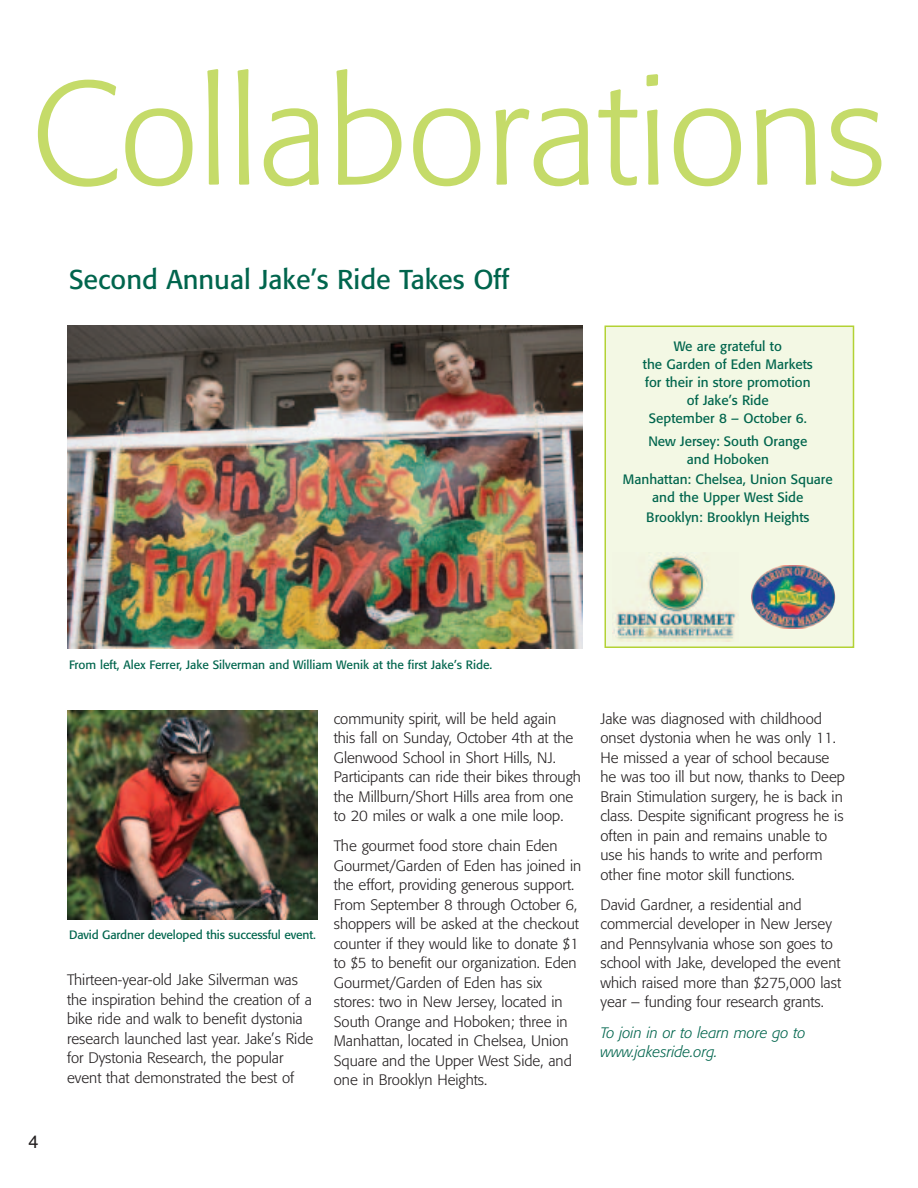
<style>
.page{position:relative;width:918px;height:1188px;background:#fff}
.page>*{position:absolute;margin:0;border:0;box-sizing:border-box;transform-origin:0 0}
.t1{font:300 145.5px "Formata";color:#c5db69}
.t2{font:27px "Formata";color:#00654d}
.t3{font:18px "Helvetica";color:#231f20}
.t4{font:300 15px/19.5px "Formata";color:#231f20}
.t5{font:italic 300 15px/19.5px "Formata";color:#00654d}
.t6{font:13.5px/18px "Formata";color:#00654d;text-align:center}
.t7{font:12px "Formata";color:#00654d}
</style>
<div class="page">
<div style="left:606px;top:327px;width:247px;height:319px;background:#f3f8e4"></div>
<div style="left:604px;top:326px;width:250px;height:322px;border:2px solid #b3d234"></div>
<img style="left:68px;top:326px;width:514px;height:322px">
<img style="left:68px;top:710px;width:249px;height:209px">
<img style="left:751px;top:566px;width:84px;height:62px">
<img style="left:612px;top:554px;width:124px;height:88px">
<h1 class="t1" style="left:32px;top:72px;width:856px">Collaborations</h1>
<h2 class="t2" style="left:69px;top:268px;width:442px">Second Annual Jake’s Ride Takes Off</h2>
<p class="t6" style="left:643px;top:338px;width:172px">We are grateful to<br>the Garden of Eden Markets for their in store promotion of Jake’s Ride<br>September 8 – October 6.</p>
<p class="t6" style="left:648px;top:433px;width:160px">New Jersey: South Orange and Hoboken</p>
<p class="t6" style="left:623px;top:471px;width:211px">Manhattan: Chelsea, Union Square and the Upper West Side</p>
<p class="t6" style="left:646px;top:510px;width:165px">Brooklyn: Brooklyn Heights</p>
<p class="t3" style="left:28px;top:1135px;width:12px">4</p>
<p class="t7" style="left:69px;top:659px;width:425px">From left, Alex Ferrer, Jake Silverman and William Wenik at the first Jake’s Ride.</p>
<p class="t7" style="left:69px;top:930px;width:248px">David Gardner developed this successful event.</p>
<p class="t4" style="left:67px;top:972px;width:248px">Thirteen-year-old Jake Silverman was the inspiration behind the creation of a bike ride and walk to benefit dystonia research launched last year. Jake’s Ride for Dystonia Research, the popular event that demonstrated the best of</p>
<p class="t4" style="left:334px;top:710px;width:249px">community spirit, will be held again this fall on Sunday, October 4th at the Glenwood School in Short Hills, NJ.<br>Participants can ride their bikes through the Millburn/Short Hills area from one to 20 miles or walk a one mile loop.</p>
<p class="t4" style="left:334px;top:838px;width:249px">The gourmet food store chain Eden Gourmet/Garden of Eden has joined in the effort, providing generous support.<br>From September 8 through October 6, shoppers will be asked at the checkout counter if they would like to donate $1 to $5 to benefit our organization. Eden Gourmet/Garden of Eden has six stores: two in New Jersey, located in South Orange and Hoboken; three in Manhattan, located in Chelsea, Union Square and the Upper West Side, and one in Brooklyn Heights.</p>
<p class="t4" style="left:600px;top:710px;width:246px">Jake was diagnosed with childhood onset dystonia when he was only 11.<br>He missed a year of school because he was too ill but now, thanks to Deep Brain Stimulation surgery, he is back in class. Despite significant progress he is often in pain and remains unable to use his hands to write and perform other fine motor skill functions.</p>
<p class="t4" style="left:600px;top:896px;width:242px">David Gardner, a residential and commercial developer in New Jersey and Pennsylvania whose son goes to school with Jake, developed the event which raised more than $275,000 last year – funding four research grants.</p>
<p class="t5" style="left:600px;top:1024px;width:207px">To join in or to learn more go to www.jakesride.org.</p>
</div>
